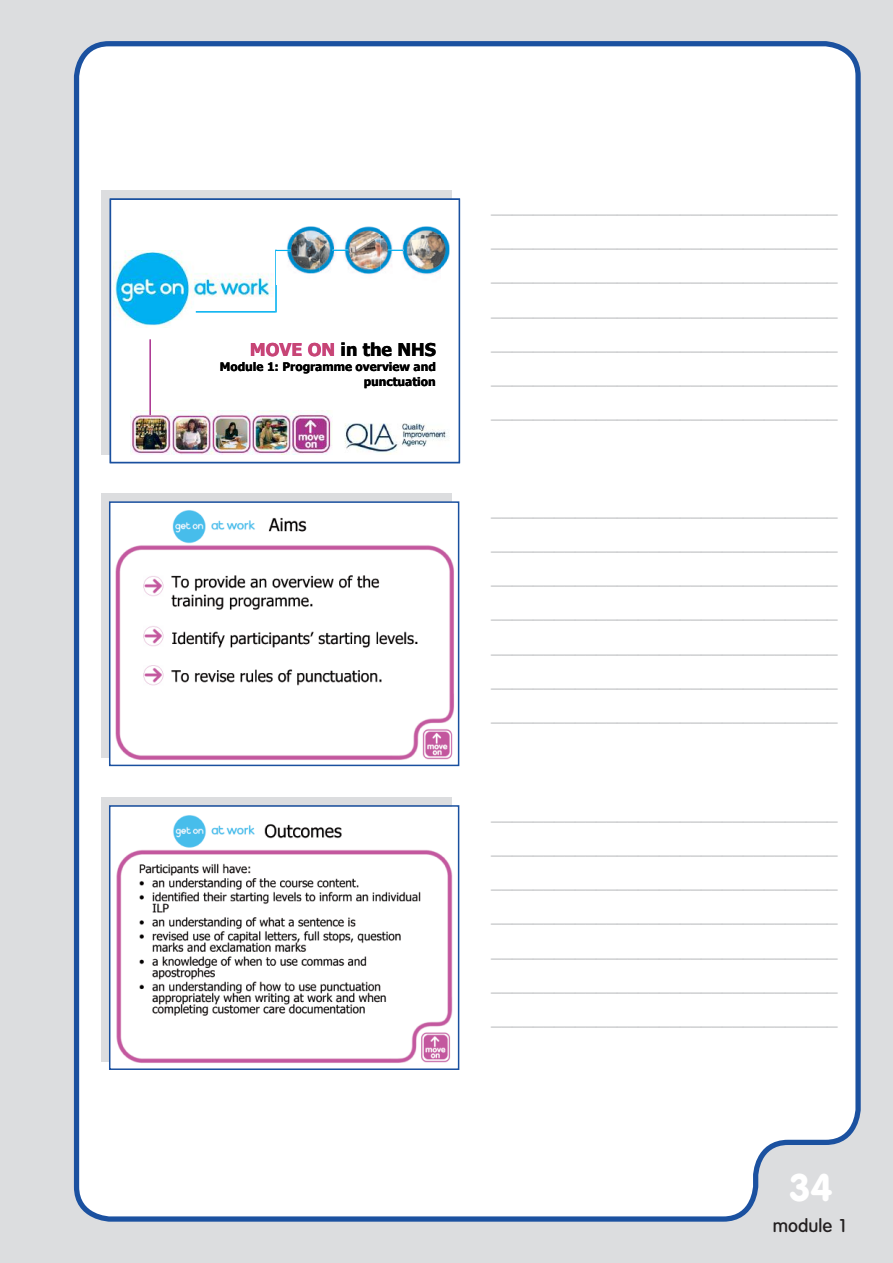
<style>
.page{position:relative;width:893px;height:1263px;background:#dcdddf}
.page>*{position:absolute;margin:0;border:0;box-sizing:border-box;transform-origin:0 0}
.t1{font:700 37.5px "Volkswagen";color:#fff}
.t2{font:700 21px/34.2px "Gill Sans";color:#bcbdc0;text-align:justify}
.t3{font:500 18px "Volkswagen";color:#231f20}
.t4{font:17.85px "Tahoma Bold+T42+QMHCUK";color:#000}
.t5{font:17.55px "Tahoma Bold+T42+NQNVKV";color:#000}
.t6{font:11.85px/14.1px "Tahoma Bold+T42+QMHCUK";color:#000;text-align:right}
.t7{font:11.7px "Tahoma Bold+T42+NQNVKV";color:#000}
.s1{color:#c64872}
.s2{color:#020202}
</style>
<div class="page">
<div style="left:73px;top:41px;width:788px;height:1181px;background:#fff"></div>
<div style="left:102px;top:190px;width:350px;height:265px;background:#dcdddf"></div>
<div style="left:113px;top:201px;width:344px;height:259px;background:#fff"></div>
<img style="left:130px;top:410px;width:202px;height:45px">
<hr style="left:149px;top:339px;width:2px;height:76px;background:#ac3792">
<img style="left:113px;top:250px;width:160px;height:77px">
<hr style="left:275px;top:250px;width:2px;height:62px;background:#00b0f0">
<hr style="left:196px;top:311px;width:80px;height:2px;background:#00b0f0">
<svg style="left:275px;top:250px;width:16px;height:35px"></svg>
<img style="left:333px;top:412px;width:117px;height:43px">
<img style="left:276px;top:216px;width:61px;height:68px">
<img style="left:337px;top:216px;width:120px;height:69px">
<img style="left:394px;top:216px;width:8px;height:68px">
<img style="left:276px;top:251px;width:1px;height:33px">
<div style="left:110px;top:198px;width:350px;height:265px;border:2px solid #1a509f"></div>
<div style="left:101px;top:493px;width:350px;height:265px;background:#dcdddf"></div>
<img style="left:112px;top:504px;width:344px;height:259px">
<div style="left:109px;top:501px;width:350px;height:265px;border:2px solid #1a509f"></div>
<div style="left:101px;top:797px;width:350px;height:265px;background:#dcdddf"></div>
<img style="left:112px;top:808px;width:344px;height:259px">
<div style="left:109px;top:805px;width:350px;height:265px;border:2px solid #1a509f"></div>
<p class="t4" style="left:250px;top:342px;width:188px"><span class="s1">MOVE ON</span> in the NHS</p>
<p class="t6" style="left:220px;top:361px;width:217px">Module 1: Programme overview and punctuation</p>
<p class="t5" style="left:251px;top:343px;width:185px"><span class="s1">MOVE ON</span> in the NHS</p>
<p class="t7" style="left:363px;top:377px;width:73px">punctuation</p>
<p class="t7" style="left:221px;top:363px;width:215px"><span class="s2">M</span>odule 1: Programme overview and</p>
<p class="t2" style="left:491px;top:190px;width:348px">_________________________________ _________________________________ _________________________________ _________________________________ _________________________________ _________________________________ _________________________________</p>
<p class="t2" style="left:491px;top:493px;width:348px">_________________________________ _________________________________ _________________________________ _________________________________ _________________________________ _________________________________ _________________________________</p>
<p class="t2" style="left:491px;top:797px;width:348px">_________________________________ _________________________________ _________________________________ _________________________________ _________________________________ _________________________________ _________________________________</p>
<h1 class="t1" style="left:788px;top:1166px;width:46px">34</h1>
<p class="t3" style="left:773px;top:1215px;width:77px">module 1</p>
</div>
